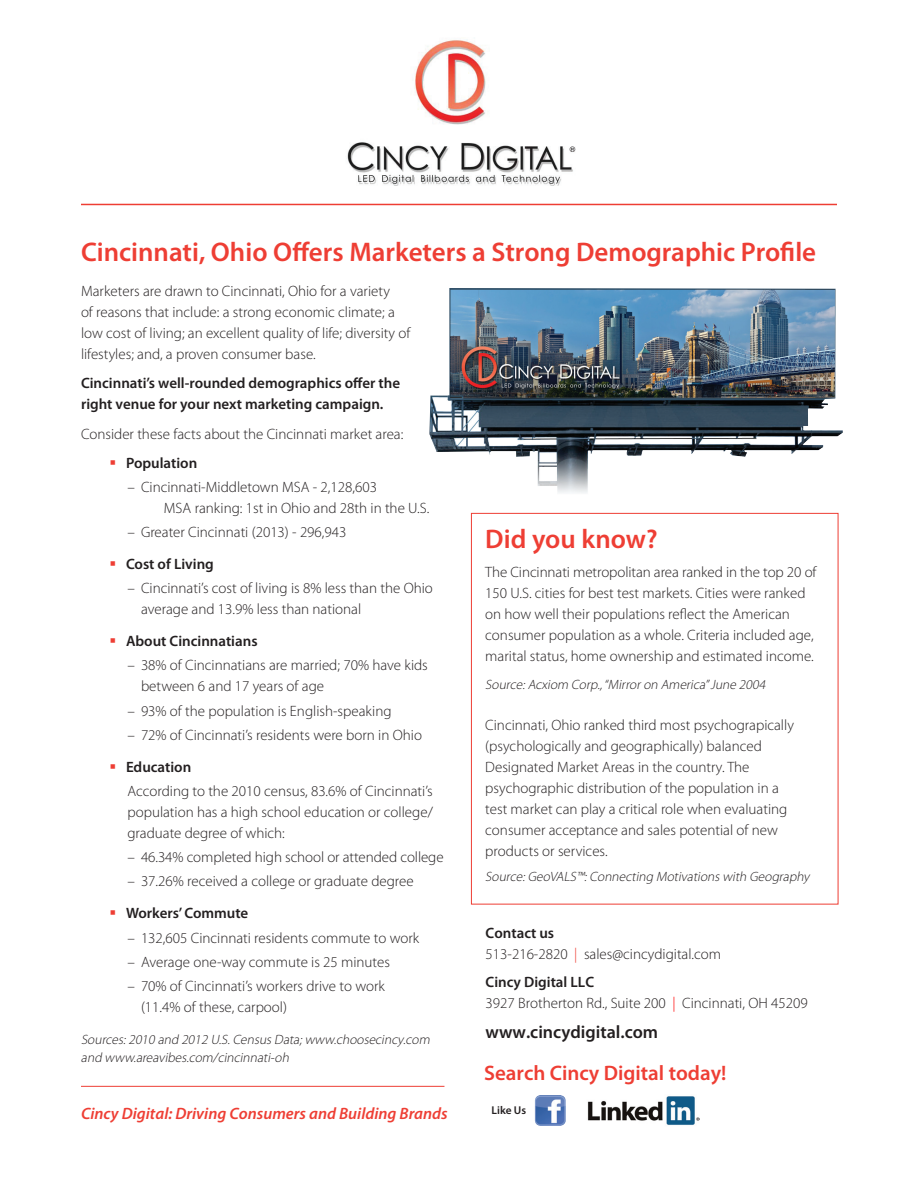
<style>
.page{position:relative;width:918px;height:1188px;background:#fff}
.page>*{position:absolute;margin:0;border:0;box-sizing:border-box;transform-origin:0 0}
.Head{font:600 27px "Myriad Pro";color:#ee3e34}
.list-indented-nobull{font:600 21px "Myriad Pro";color:#ee3e34}
.list-indented-nobull-2{font:600 18px "Myriad Pro";color:#231f20}
.Subhead-semibold_Ita{font:italic 600 16.5px "Myriad Pro";color:#ee3e34}
.Body{font:300 15px/21px "Myriad Pro";color:#231f20}
.list-indented-dash{font:300 15px/21px "Myriad Pro";color:#231f20}
.list-indented-nobull-3{font:300 15px/21px "Myriad Pro";color:#231f20}
.Body-2{font:600 15px/21px "Myriad Pro";color:#231f20}
.list-bullets{font:600 15px "Myriad Pro";color:#231f20}
.italic{font:italic 300 13.5px/18px "Myriad Pro";color:#231f20}
.Body-3{font:italic 300 13.5px "Myriad Pro";color:#231f20}
.Body-4{font:600 11.4px "Myriad Pro";letter-spacing:-.005em;color:#231f20}
.s1{font-weight:600}
.s2{color:#ee3e34}
.s3{color:#f00}
</style>
<div class="page">
<img style="left:347px;top:39px;width:229px;height:147px">
<hr style="left:81px;top:204px;width:756px;height:1px;background:#ee3e34">
<div style="left:471px;top:513px;width:367px;height:391px;border:1px solid #ee3e34"></div>
<img style="left:429px;top:288px;width:414px;height:205px">
<hr style="left:81px;top:1086px;width:363px;height:1px;background:#ee3e34">
<img style="left:587px;top:1096px;width:112px;height:29px">
<img style="left:535px;top:1095px;width:31px;height:31px">
<p class="Head" style="left:81px;top:235px;width:737px">Cincinnati, Ohio Offers Marketers a Strong Demographic Profile</p>
<p class="Body" style="left:81px;top:280px;width:331px">Marketers are drawn to Cincinnati, Ohio for a variety<br>of reasons that include: a strong economic climate; a low cost of living; an excellent quality of life; diversity of lifestyles; and, a proven consumer base.</p>
<p class="Body-2" style="left:81px;top:372px;width:321px">Cincinnati’s well-rounded demographics offer the right venue for your next marketing campaign.</p>
<p class="Body" style="left:81px;top:424px;width:324px">Consider these facts about the Cincinnati market area:</p>
<p class="list-bullets" style="left:126px;top:453px;width:73px">Population</p>
<p class="list-indented-dash" style="left:164px;top:477px;width:267px;text-indent:-36px">– Cincinnati-Middletown MSA - 2,128,603<br>MSA ranking: 1st in Ohio and 28th in the U.S.</p>
<p class="list-indented-dash" style="left:128px;top:522px;width:221px">– Greater Cincinnati (2013) - 296,943</p>
<p class="list-bullets" style="left:126px;top:555px;width:89px">Cost of Living</p>
<p class="list-indented-dash" style="left:141px;top:578px;width:293px;text-indent:-14px">– Cincinnati’s cost of living is 8% less than the Ohio average and 13.9% less than national</p>
<p class="list-bullets" style="left:126px;top:632px;width:133px">About Cincinnatians</p>
<p class="list-indented-dash" style="left:141px;top:655px;width:288px;text-indent:-14px">– 38% of Cincinnatians are married; 70% have kids between 6 and 17 years of age</p>
<p class="list-indented-dash" style="left:128px;top:700px;width:266px">– 93% of the population is English-speaking</p>
<p class="list-indented-dash" style="left:128px;top:725px;width:296px">– 72% of Cincinnati’s residents were born in Ohio</p>
<p class="list-bullets" style="left:126px;top:757px;width:67px">Education</p>
<p class="list-indented-nobull-3" style="left:128px;top:781px;width:307px;text-align:justify">According to the 2010 census, 83.6% of Cincinnati’s population has a high school education or college/ graduate degree of which:</p>
<p class="list-indented-dash" style="left:128px;top:847px;width:318px">– 46.34% completed high school or attended college</p>
<p class="list-indented-dash" style="left:128px;top:871px;width:288px">– 37.26% received a college or graduate degree</p>
<p class="list-bullets" style="left:126px;top:904px;width:124px">Workers’ Commute</p>
<p class="list-indented-dash" style="left:128px;top:927px;width:293px">– 132,605 Cincinnati residents commute to work</p>
<p class="list-indented-dash" style="left:128px;top:952px;width:264px">– Average one-way commute is 25 minutes</p>
<p class="list-indented-dash" style="left:141px;top:976px;width:245px;text-indent:-14px">– 70% of Cincinnati’s workers drive to work (11.4% of these, carpool)</p>
<p class="italic" style="left:81px;top:1030px;width:353px">Sources:2010 and 2012 U.S.Census Data;www.choosecincy.com and www.areavibes.com/cincinnati-oh</p>
<p class="Subhead-semibold_Ita" style="left:81px;top:1103px;width:368px">Cincy Digital: Driving Consumers and Building Brands</p>
<p class="Head" style="left:485px;top:521px;width:174px">Did you know?</p>
<p class="Body" style="left:485px;top:562px;width:333px">The Cincinnati metropolitan area ranked in the top 20 of 150 U.S. cities for best test markets. Cities were ranked on how well their populations reflect the American consumer population as a whole. Criteria included age, marital status, home ownership and estimated income.</p>
<p class="italic" style="left:485px;top:676px;width:284px">Source:Acxiom Corp.,“Mirroron America”June 2004</p>
<p class="Body" style="left:485px;top:715px;width:310px">Cincinnati, Ohio ranked third most psychograpically (psychologically and geographically) balanced Designated Market Areas in the country. The psychographic distribution of the population in a test market can play a critical role when evaluating consumer acceptance and sales potential of new products or services.</p>
<p class="Body-3" style="left:485px;top:869px;width:328px">Source:GeoVALS™:Connecting Motivations with Geography</p>
<p class="list-indented-nobull-3" style="left:486px;top:922px;width:237px"><span class="s1">Contact us<br></span>513-216-2820 <span class="s2">|</span> sales@cincydigital.com</p>
<p class="list-indented-nobull-3" style="left:486px;top:972px;width:324px"><span class="s1">Cincy Digital LLC<br></span>3927 Brotherton Rd., Suite 200 <span class="s3">|</span> Cincinnati, OH 45209</p>
<p class="list-indented-nobull-2" style="left:486px;top:1020px;width:174px">www.cincydigital.com</p>
<p class="list-indented-nobull" style="left:484px;top:1059px;width:244px">Search Cincy Digital today!</p>
<p class="Body-4" style="left:492px;top:1103px;width:36px">Like Us</p>
</div>
